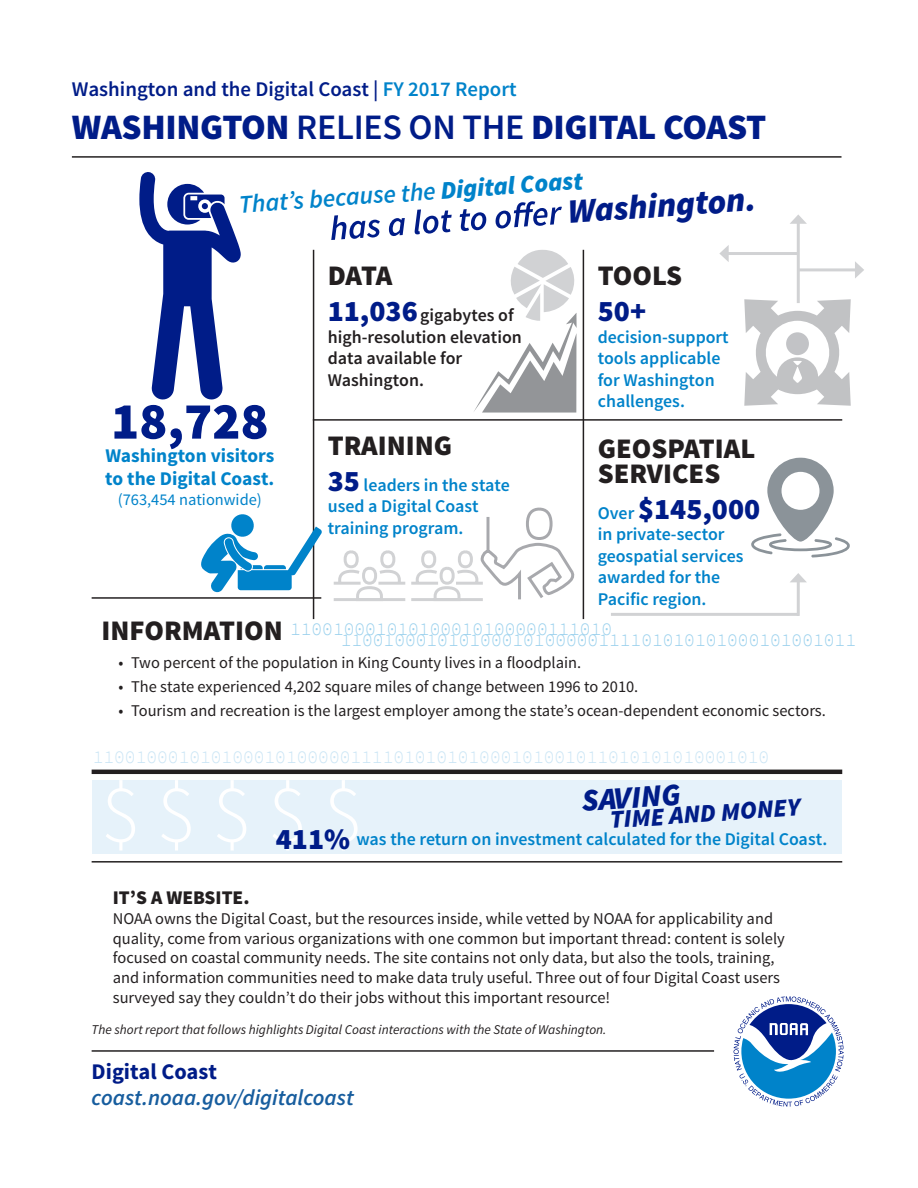
<style>
.page{position:relative;width:918px;height:1188px;background:#fff}
.page>*{position:absolute;margin:0;border:0;box-sizing:border-box;transform-origin:0 0}
.t1{font:300 82.05px "Source Sans Pro";color:#fff}
.t2{font:900 52.2px "Source Sans Pro";color:#001c88}
.t3{font:900 35.85px "Source Sans Pro";letter-spacing:-.01em;color:#001c88}
.t4{font:italic 900 34.35px "Source Sans Pro";color:#001c88}
.t5{font:italic 900 31.35px "Source Sans Pro";color:#001c88}
.t6{font:900 29.85px "Source Sans Pro";color:#001c88}
.t7{font:900 28.35px/25.3px "Source Sans Pro";color:#231f20}
.t8{font:italic 600 25.35px "Source Sans Pro";color:#0083ca}
.t9{font:italic 900 25.35px "Source Sans Pro";color:#001c88}
.t10{font:italic 600 22.35px "Source Sans Pro";color:#175d9e}
.t11{font:700 22.35px "Source Sans Pro";color:#001c88}
.t12{font:600 20.85px "Source Sans Pro";color:#001c88}
.t13{font:700 19.35px/23.2px "Source Sans Pro";color:#0083ca}
.t14{font:900 19.35px "Source Sans Pro";color:#231f20}
.t15{font:600 17.85px/21.5px "Source Sans Pro";color:#0083ca}
.t16{font:300 17.85px "Source Code Pro";color:#9bd1ed}
.t17{font:600 17.85px/21.5px "Source Sans Pro";color:#231f20}
.t18{font:300 17.85px "Source Code Pro";color:#cae5f5}
.t19{font:16.35px/19.6px "Source Sans Pro";color:#231f20}
.t20{font:16.35px "Source Sans Pro";color:#0083ca}
.t21{font:italic 13.35px "Source Sans Pro";color:#231f20}
.s1{color:#0083ca}
.s2{font-weight:600}
.s3{font-weight:900}
.s4{font-weight:900;font-size:29.85px;color:#001c88}
.s5{font-weight:600;font-size:17.85px;color:#0083ca}
</style>
<div class="page">
<div style="left:92px;top:780px;width:750px;height:74px;background:#e6f2fa"></div>
<hr style="left:72px;top:156px;width:770px;height:2px;background:#231f20">
<svg style="left:331px;top:201px;width:231px;height:39px"></svg>
<hr style="left:583px;top:250px;width:1px;height:369px;background:#231f20">
<hr style="left:313px;top:250px;width:1px;height:369px;background:#231f20">
<hr style="left:92px;top:597px;width:229px;height:2px;background:#231f20">
<hr style="left:313px;top:419px;width:529px;height:2px;background:#231f20">
<hr style="left:92px;top:770px;width:750px;height:4px;background:#231f20">
<hr style="left:92px;top:861px;width:750px;height:2px;background:#231f20">
<hr style="left:92px;top:1050px;width:622px;height:2px;background:#231f20">
<svg style="left:333px;top:507px;width:242px;height:94px"></svg>
<svg style="left:201px;top:513px;width:121px;height:79px"></svg>
<svg style="left:751px;top:458px;width:99px;height:100px"></svg>
<svg style="left:744px;top:299px;width:107px;height:107px"></svg>
<svg style="left:139px;top:172px;width:102px;height:228px"></svg>
<svg style="left:474px;top:250px;width:103px;height:163px"></svg>
<hr style="left:611px;top:613px;width:188px;height:3px;background:#d1d2d4">
<hr style="left:797px;top:580px;width:3px;height:36px;background:#d1d2d4">
<svg style="left:790px;top:573px;width:16px;height:9px"></svg>
<hr style="left:797px;top:221px;width:3px;height:82px;background:#d1d2d4">
<svg style="left:790px;top:214px;width:17px;height:10px"></svg>
<hr style="left:726px;top:252px;width:72px;height:3px;background:#d1d2d4">
<svg style="left:719px;top:245px;width:10px;height:17px"></svg>
<hr style="left:798px;top:268px;width:60px;height:3px;background:#d1d2d4">
<svg style="left:855px;top:261px;width:9px;height:17px"></svg>
<svg style="left:734px;top:996px;width:110px;height:111px"></svg>
<p class="t12" style="left:72px;top:76px;width:446px">Washington and the Digital Coast | <span class="s1">FY 2017 Report</span></p>
<p class="t3" style="left:72px;top:104px;width:696px">WASHINGTON <span class="s2">RELIES ON THE</span> DIGITAL COAST</p>
<p class="t8" style="left:238px;top:189px;width:346px;rotate:-4deg">That’s because the <span class="s3">Digital Coast</span></p>
<p class="t4" style="left:566px;top:190px;width:190px;rotate:-4deg">Washington.</p>
<p class="t2" style="left:111px;top:387px;width:159px">18,728</p>
<p class="t13" style="left:105px;top:445px;width:171px">Washington visitors to the Digital Coast.</p>
<p class="t20" style="left:118px;top:489px;width:146px">(763,454 nationwide)</p>
<p class="t7" style="left:328px;top:265px;width:66px">DATA</p>
<p class="t17" style="left:328px;top:305px;width:196px"><span class="s4">11,036</span> gigabytes of high-resolution elevation data available for<br>Washington.</p>
<p class="t7" style="left:328px;top:434px;width:126px">TRAINING</p>
<p class="t15" style="left:328px;top:475px;width:184px"><span class="s4">35</span> leaders in the state used a Digital Coast training program.</p>
<p class="t7" style="left:598px;top:265px;width:86px">TOOLS</p>
<p class="t6" style="left:598px;top:292px;width:50px">50+</p>
<p class="t15" style="left:598px;top:327px;width:132px">decision-support tools applicable for Washington challenges.</p>
<p class="t7" style="left:598px;top:437px;width:159px">GEOSPATIAL<br>SERVICES</p>
<p class="t6" style="left:598px;top:490px;width:164px"><span class="s5">Over</span> $145,000</p>
<p class="t15" style="left:598px;top:524px;width:147px">in private-sector geospatial services awarded for the<br>Pacific region.</p>
<p class="t7" style="left:101px;top:620px;width:183px">INFORMATION</p>
<p class="t19" style="left:118px;top:654px;width:464px">• Two percent of the population in King County lives in a floodplain.</p>
<p class="t19" style="left:118px;top:677px;width:521px">• The state experienced 4,202 square miles of change between 1996 to 2010.</p>
<p class="t19" style="left:118px;top:701px;width:709px">• Tourism and recreation is the largest employer among the state’s ocean-dependent economic sectors.</p>
<p class="t16" style="left:290px;top:618px;width:324px">110010001010100010100000111010</p>
<p class="t16" style="left:341px;top:629px;width:517px">110010001010100010100000111101010101000101001011</p>
<p class="t18" style="left:93px;top:747px;width:678px">110010001010100010100000111101010101000101001011010101010001010</p>
<p class="t1" style="left:101px;top:764px;width:263px">$ $ $ $ $</p>
<p class="t5" style="left:580px;top:781px;width:100px;rotate:-4deg">SAVING</p>
<p class="t9" style="left:609px;top:804px;width:192px;rotate:-4deg">TIME AND MONEY</p>
<p class="t15" style="left:276px;top:829px;width:553px"><span class="s4">411%</span> was the return on investment calculated for the Digital Coast.</p>
<p class="t14" style="left:113px;top:885px;width:138px">IT’S A WEBSITE.</p>
<p class="t19" style="left:113px;top:909px;width:674px">NOAA owns the Digital Coast, but the resources inside, while vetted by NOAA for applicability and quality, come from various organizations with one common but important thread: content is solely focused on coastal community needs. The site contains not only data, but also the tools, training, and information communities need to make data truly useful. Three out of four Digital Coast users surveyed say they couldn’t do their jobs without this important resource!</p>
<p class="t21" style="left:92px;top:1022px;width:516px">The short report that follows highlights Digital Coast interactions with the State of Washington.</p>
<p class="t11" style="left:92px;top:1057px;width:127px">Digital Coast</p>
<p class="t10" style="left:92px;top:1084px;width:264px">coast.noaa.gov/digitalcoast</p>
</div>
